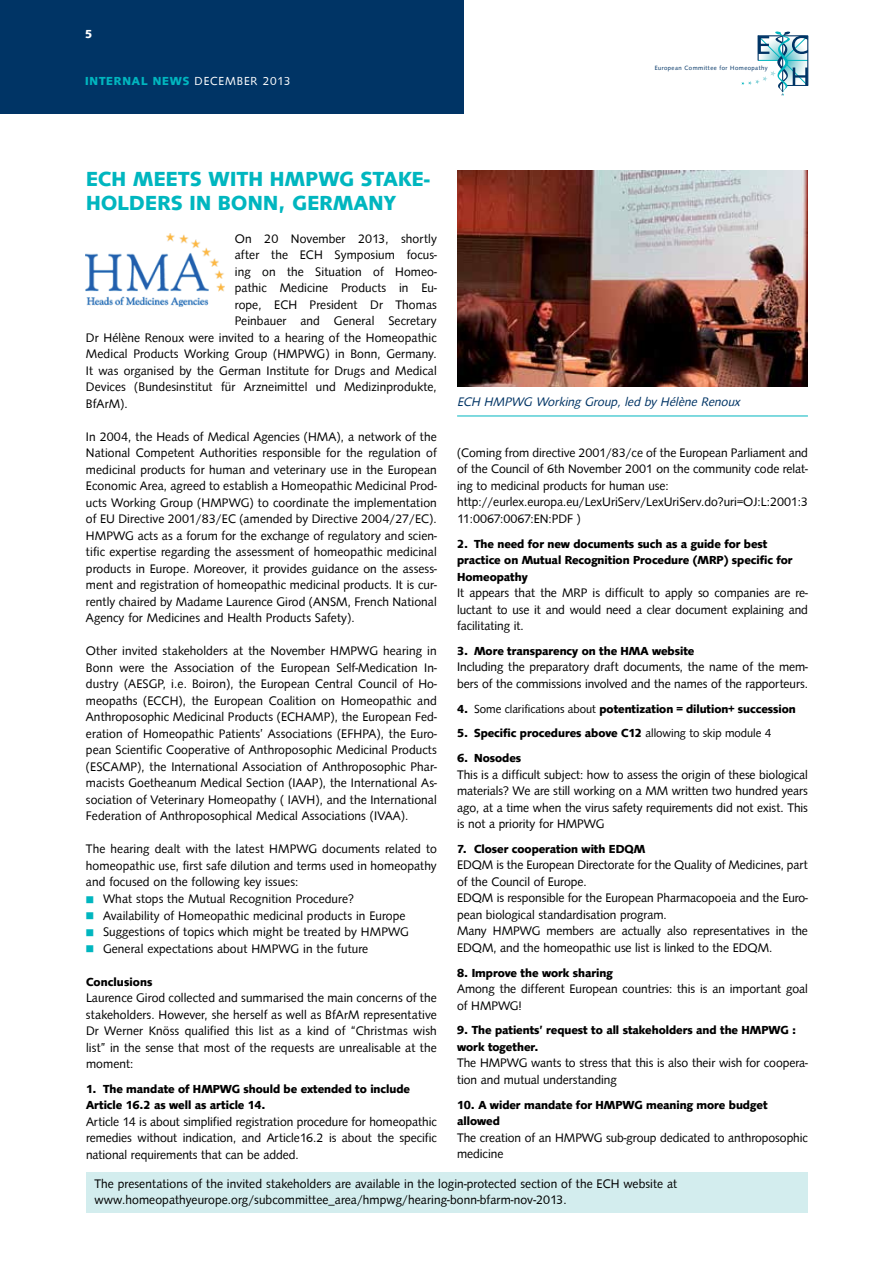
<style>
.page{position:relative;width:893px;height:1263px;background:#fff}
.page>*{position:absolute;margin:0;border:0;box-sizing:border-box;transform-origin:0 0}
.t1{font:700 21px/24px "Syntax D";letter-spacing:.02em;color:#00b6bf}
.t2{font:12.75px/16.5px "Syntax D";color:#000;text-align:justify}
.t3{font:italic 12.75px "Syntax D";color:#003465}
.t4{font:700 12px/16.5px "Syntax D";color:#000}
.t5{font:700 12px "Syntax D";letter-spacing:.075em;color:#00b6bf}
.t6{font:700 12px "Syntax D";color:#fff}
.t7{font:6.3px "Syntax D";letter-spacing:.075em;color:#003465}
.s1{font-weight:400;color:#fff}
.s2{color:#00b6bf}
.s3{font-weight:400}
</style>
<div class="page">
<div style="left:0;top:0;width:463px;height:114px;background:#003465"></div>
<hr style="left:808px;top:36px;width:1px;height:49px;background:#003465">
<svg style="left:741px;top:31px;width:67px;height:65px"></svg>
<div style="left:86px;top:1172px;width:722px;height:41px;background:#d3edee"></div>
<img style="left:85px;top:234px;width:140px;height:73px">
<img style="left:457px;top:170px;width:351px;height:216px">
<hr style="left:457px;top:416px;width:351px;height:1px;background:#00b6bf">
<p class="t6" style="left:85px;top:27px;width:9px">5</p>
<p class="t5" style="left:85px;top:74px;width:207px">internal News <span class="s1">DECEMBER 2013</span></p>
<p class="t7" style="left:655px;top:64px;width:115px">European Committee for Homeopathy</p>
<h1 class="t1" style="left:86px;top:167px;width:14px">ECH</h1>
<h1 class="t1" style="left:133px;top:167px;width:189px">meets with HMPWG</h1>
<h1 class="t1" style="left:86px;top:167px;width:345px;text-indent:275px">Stake&shy;holders in Bonn, Germany</h1>
<p class="t2" style="left:235px;top:231px;width:203px">On 20 November 2013, shortly</p>
<p class="t2" style="left:235px;top:247px;width:204px">after the ECH Symposium focus-</p>
<p class="t2" style="left:235px;top:264px;width:204px">ing on the Situation of Homeo-</p>
<p class="t2" style="left:235px;top:280px;width:204px">pathic Medicine Products in Eu-</p>
<p class="t2" style="left:235px;top:297px;width:203px">rope, ECH President Dr Thomas</p>
<p class="t2" style="left:235px;top:313px;width:203px">Peinbauer and General Secretary</p>
<p class="t2" style="left:86px;top:330px;width:352px">Dr Hélène Renoux were invited to a hearing of the Homeopathic</p>
<p class="t2" style="left:86px;top:346px;width:352px">Medical Products Working Group (HMPWG) in Bonn, Germany.</p>
<p class="t2" style="left:86px;top:363px;width:352px">It was organised by the German Institute for Drugs and Medical</p>
<p class="t2" style="left:86px;top:379px;width:352px">Devices (Bundesinstitut für Arzneimittel und Medizinprodukte,</p>
<p class="t2" style="left:86px;top:396px;width:43px">BfArM).</p>
<p class="t2" style="left:86px;top:429px;width:352px">In 2004, the Heads of Medical Agencies (HMA), a network of the National Competent Authorities responsible for the regulation of medicinal products for human and veterinary use in the European Economic Area, agreed to establish a Homeopathic Medicinal Prod&shy;ucts Working Group (HMPWG) to coordinate the implementation of EU Directive 2001/83/EC (amended by Directive 2004/27/EC).<br>HMPWG acts as a forum for the exchange of regulatory and scien&shy;tific expertise regarding the assessment of homeopathic medicinal products in Europe. Moreover, it provides guidance on the assess&shy;ment and registration of homeopathic medicinal products. It is cur&shy;rently chaired by Madame Laurence Girod (ANSM, French National Agency for Medicines and Health Products Safety).</p>
<p class="t2" style="left:86px;top:643px;width:352px">Other invited stakeholders at the November HMPWG hearing in Bonn were the Association of the European Self-Medication In&shy;dustry (AESGP, i.e. Boiron), the European Central Council of Ho&shy;meopaths (ECCH), the European Coalition on Homeopathic and Anthroposophic Medicinal Products (ECHAMP), the European Fed&shy;eration of Homeopathic Patients’ Associations (EFHPA), the Euro&shy;pean Scientific Cooperative of Anthroposophic Medicinal Products (ESCAMP), the International Association of Anthroposophic Phar&shy;macists Goetheanum Medical Section (IAAP), the International As&shy;sociation of Veterinary Homeopathy ( IAVH), and the International Federation of Anthroposophical Medical Associations (IVAA).</p>
<p class="t2" style="left:86px;top:841px;width:352px">The hearing dealt with the latest HMPWG documents related to homeopathic use, first safe dilution and terms used in homeopathy and focused on the following key issues:</p>
<p class="t2" style="left:86px;top:891px;width:269px"><span class="s2">■</span> What stops the Mutual Recognition Procedure?</p>
<p class="t2" style="left:86px;top:907px;width:321px"><span class="s2">■</span> Availability of Homeopathic medicinal products in Europe</p>
<p class="t2" style="left:86px;top:924px;width:324px"><span class="s2">■</span> Suggestions of topics which might be treated by HMPWG</p>
<p class="t2" style="left:86px;top:940px;width:284px"><span class="s2">■</span> General expectations about HMPWG in the future</p>
<p class="t4" style="left:86px;top:973px;width:68px">Conclusions</p>
<p class="t2" style="left:86px;top:990px;width:352px">Laurence Girod collected and summarised the main concerns of the stakeholders. However, she herself as well as BfArM representative Dr Werner Knöss qualified this list as a kind of “Christmas wish list” in the sense that most of the requests are unrealisable at the moment:</p>
<p class="t4" style="left:86px;top:1081px;width:137px">1. The mandate of HMPWG</p>
<p class="t3" style="left:457px;top:394px;width:287px">ECH HMPWG Working Group, led by Hélène Renoux</p>
<p class="t2" style="left:457px;top:444px;width:352px;text-align:left">(Coming from directive 2001/83/ce of the European Parliament and of the Council of 6th November 2001 on the community code relat&shy;ing to medicinal products for human use: http://eurlex.europa.eu/LexUriServ/LexUriServ.do?uri=OJ :L:2001:3<br>11:0067:0067:EN:PDF )</p>
<p class="t4" style="left:457px;top:535px;width:337px">2. The need for new documents such as a guide for best practice on Mutual Recognition Procedure (MRP) specific for<br>Homeopathy</p>
<p class="t2" style="left:457px;top:585px;width:352px">It appears that the MRP is difficult to apply so companies are re&shy;luctant to use it and would need a clear document explaining and facilitating it.</p>
<p class="t4" style="left:457px;top:643px;width:239px">3. More transparency on the HMA website</p>
<p class="t2" style="left:457px;top:659px;width:352px">Including the preparatory draft documents, the name of the mem&shy;bers of the commissions involved and the names of the rapporteurs.</p>
<p class="t4" style="left:457px;top:700px;width:340px">4. <span class="s3">Some clarifications about</span> potentization = dilution+ succession</p>
<p class="t4" style="left:457px;top:725px;width:316px">5. Specific procedures above C12 <span class="s3">allowing to skip module 4</span></p>
<p class="t4" style="left:457px;top:750px;width:66px">6. N osodes</p>
<p class="t2" style="left:457px;top:766px;width:352px">This is a difficult subject: how to assess the origin of these biological materials? We are still working on a MM written two hundred years ago, at a time when the virus safety requirements did not exist. This is not a priority for HMPWG</p>
<p class="t4" style="left:457px;top:841px;width:190px">7. Closer cooperation with EDQM</p>
<p class="t2" style="left:457px;top:857px;width:352px;text-align:left">EDQM is the European Directorate for the Quality of Medicines, part of the Council of Europe.<br>EDQM is responsible for the European Pharmacopoeia and the Euro&shy;pean biological standardisation program.<br>Many HMPWG members are actually also representatives in the EDQM, and the homeopathic use list is linked to the EDQM.</p>
<p class="t4" style="left:457px;top:964px;width:157px">8. Improve the work sharing</p>
<p class="t2" style="left:457px;top:981px;width:352px">Among the different European countries: this is an important goal of HMPWG!</p>
<p class="t4" style="left:457px;top:1022px;width:314px">9. The patients’ request to all stakeholders and the HMPWG</p>
<p class="t4" style="left:792px;top:1022px;width:6px">:</p>
<p class="t4" style="left:457px;top:1039px;width:83px">work together.</p>
<p class="t2" style="left:457px;top:1055px;width:352px">The HMPWG wants to stress that this is also their wish for coopera&shy;tion and mutual understanding</p>
<p class="t4" style="left:457px;top:1096px;width:168px">10. A wider mandate for HMPWG</p>
<p class="t4" style="left:646px;top:1096px;width:123px">meaning more budget</p>
<p class="t4" style="left:457px;top:1113px;width:44px">allowed</p>
<p class="t2" style="left:457px;top:1129px;width:352px">The creation of an HMPWG sub-group dedicated to anthroposophic medicine</p>
<p class="t2" style="left:94px;top:1175px;width:584px">The presentations of the invited stakeholders are available in the login-protected section of the ECH website at www.homeopathyeurope.org/subcommittee_area/hmpwg/hearing-bonn-bfarm-nov-2013.</p>
<p class="t4" style="left:86px;top:1081px;width:325px;text-indent:158px">should be extended to include<br>Article 16.2 as well as article 14.</p>
<p class="t2" style="left:86px;top:1113px;width:352px">Article 14 is about simplified registration procedure for homeopathic remedies without indication, and Article16.2 is about the specific national requirements that can be added.</p>
</div>
